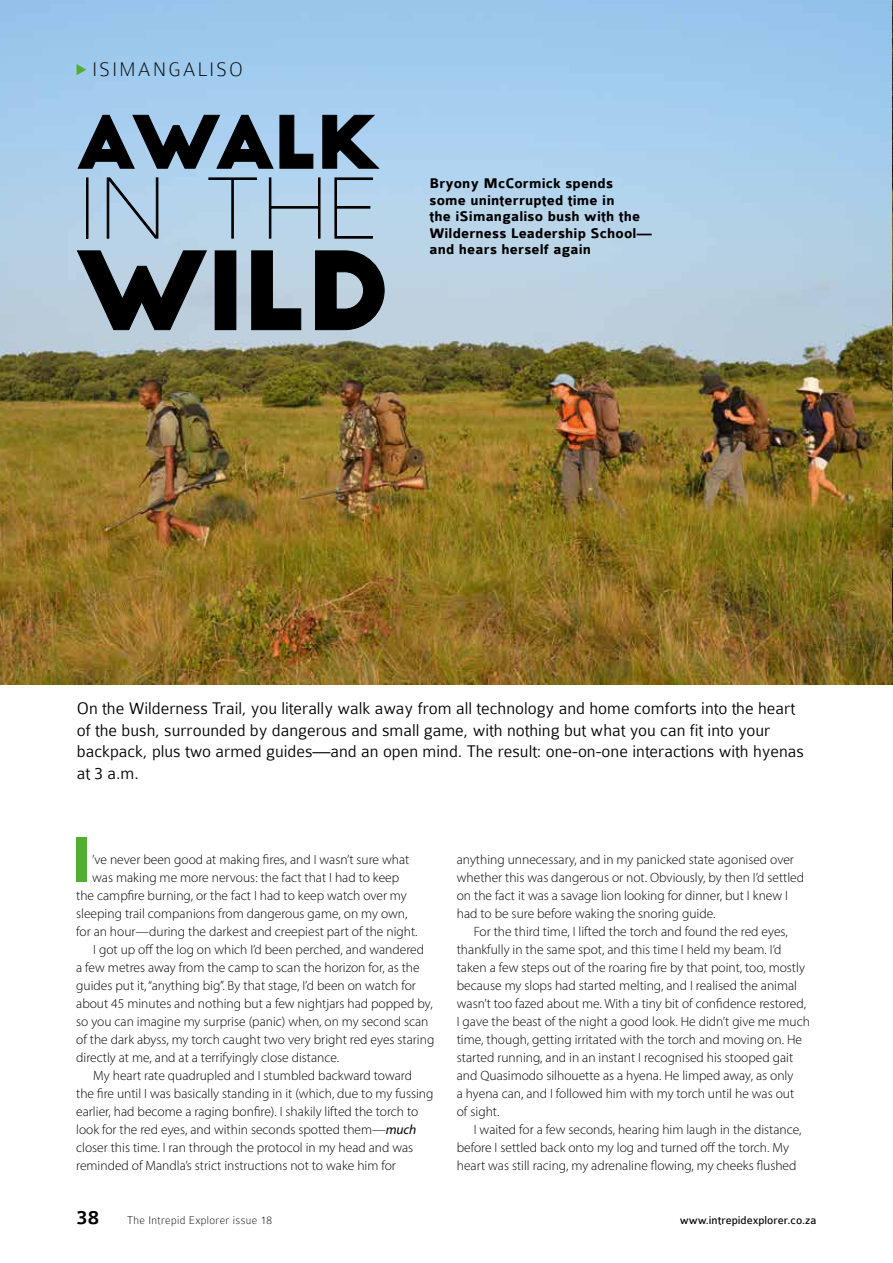
<style>
.page{position:relative;width:893px;height:1263px;background:#fff}
.page>*{position:absolute;margin:0;border:0;box-sizing:border-box;transform-origin:0 0}
.t1{font:105px "Big John";color:#000}
.t2{font:80.25px "Slim Joe";color:#000}
.t3{font:70.5px "Big John";letter-spacing:-.025em;color:#000}
.t4{font:700 68.55px "Colaborate";color:#51ae30}
.t5{font:100 21px "Colaborate";letter-spacing:.1em;color:#000}
.t6{font:500 21px "Colaborate";color:#000}
.t7{font:300 18px/21.6px "Colaborate";color:#000}
.t8{font:700 15px/16.5px "Colaborate";letter-spacing:.01em;color:#000}
.t9{font:300 13.5px/18px "Myriad Pro";color:#000}
.t10{font:100 12px "Colaborate";letter-spacing:.03em;color:#000}
.t11{font:12px "Colaborate";color:#000}
.s1{font-weight:400;font-style:italic}
</style>
<div class="page">
<img style="left:0;top:0;width:893px;height:684px">
<svg style="left:77px;top:64px;width:9px;height:11px"></svg>
<svg style="left:78px;top:115px;width:195px;height:53px;background:#9ec0de"></svg>
<svg style="left:280px;top:115px;width:33px;height:53px;background:#a1c3e1"></svg>
<svg style="left:323px;top:115px;width:56px;height:53px;background:#9fc1df"></svg>
<div style="left:86px;top:178px;width:2px;height:60px;border:1px solid #000"></div>
<svg style="left:107px;top:178px;width:51px;height:60px;background:#9fbad0"></svg>
<svg style="left:209px;top:178px;width:48px;height:60px;background:#aac6db"></svg>
<svg style="left:269px;top:178px;width:51px;height:60px;background:#a4c0d4"></svg>
<svg style="left:335px;top:178px;width:38px;height:60px;background:#a2bcd1"></svg>
<svg style="left:77px;top:251px;width:130px;height:79px;background:#b2c5d5"></svg>
<svg style="left:251px;top:251px;width:50px;height:79px;background:#b2c5d3"></svg>
<svg style="left:315px;top:251px;width:69px;height:79px;background:#b2c4d2"></svg>
<h3 class="t5" style="left:92px;top:59px;width:152px">ISIMANGALISO</h3>
<h3 class="t3" style="left:76px;top:111px;width:303px">AWALK</h3>
<h2 class="t2" style="left:76px;top:163px;width:303px">in the</h2>
<h1 class="t1" style="left:76px;top:244px;width:315px">WILD</h1>
<p class="t8" style="left:429px;top:176px;width:224px">Bryony McCormick spends some uninterrupted time in<br>the iSimangaliso bush with the<br>Wilderness Leadership School— and hears herself again</p>
<p class="t7" style="left:77px;top:697px;width:729px">On the Wilderness Trail, you literally walk away from all technology and home comforts into the heart of the bush, surrounded by dangerous and small game, with nothing but what you can fit into your backpack, plus two armed guides—and an open mind. The result: one-on-one interactions with hyenas at 3 a.m.</p>
<h3 class="t4" style="left:71px;top:825px;width:23px">I</h3>
<p class="t9" style="left:92px;top:850px;width:319px">’ve never been good at making fires, and I wasn’t sure what</p>
<p class="t9" style="left:92px;top:868px;width:309px">was making me more nervous: the fact that I had to keep</p>
<p class="t9" style="left:76px;top:886px;width:332px">the campfire burning, or the fact I had to keep watch over my</p>
<p class="t9" style="left:76px;top:904px;width:333px">sleeping trail companions from dangerous game, on my own,</p>
<p class="t9" style="left:76px;top:922px;width:343px">for an hour—during the darkest and creepiest part of the night.</p>
<p class="t9" style="left:93px;top:940px;width:332px">I got up off the log on which I’d been perched, and wandered</p>
<p class="t9" style="left:76px;top:958px;width:345px">a few metres away from the camp to scan the horizon for, as the</p>
<p class="t9" style="left:76px;top:976px;width:341px">guides put it, “anything big”. By that stage, I’d been on watch for</p>
<p class="t9" style="left:76px;top:994px;width:358px">about 45 minutes and nothing but a few nightjars had popped by,</p>
<p class="t9" style="left:76px;top:1012px;width:354px">so you can imagine my surprise (panic) when, on my second scan</p>
<p class="t9" style="left:76px;top:1030px;width:360px">of the dark abyss, my torch caught two very bright red eyes staring</p>
<p class="t9" style="left:76px;top:1048px;width:265px">directly at me, and at a terrifyingly close distance.</p>
<p class="t9" style="left:93px;top:1066px;width:320px">My heart rate quadrupled and I stumbled backward toward</p>
<p class="t9" style="left:76px;top:1084px;width:359px">the fire until I was basically standing in it (which, due to my fussing</p>
<p class="t9" style="left:76px;top:1102px;width:344px">earlier, had become a raging bonfire). I shakily lifted the torch to</p>
<p class="t9" style="left:76px;top:1120px;width:342px">look for the red eyes, and within seconds spotted them—<span class="s1">much</span></p>
<p class="t9" style="left:76px;top:1138px;width:339px">closer this time. I ran through the protocol in my head and was</p>
<p class="t9" style="left:76px;top:1156px;width:321px">reminded of Mandla’s strict instructions not to wake him for</p>
<p class="t9" style="left:457px;top:850px;width:349px">anything unnecessary, and in my panicked state agonised over whether this was dangerous or not. Obviously, by then I’d settled on the fact it was a savage lion looking for dinner, but I knew I had to be sure before waking the snoring guide.</p>
<p class="t9" style="left:457px;top:922px;width:355px;text-indent:17px">For the third time, I lifted the torch and found the red eyes, thankfully in the same spot, and this time I held my beam. I’d taken a few steps out of the roaring fire by that point, too, mostly because my slops had started melting, and I realised the animal wasn’t too fazed about me. With a tiny bit of confidence restored, I gave the beast of the night a good look. He didn’t give me much time, though, getting irritated with the torch and moving on. He started running, and in an instant I recognised his stooped gait and Quasimodo silhouette as a hyena. He limped away, as only<br>a hyena can, and I followed him with my torch until he was out<br>of sight.</p>
<p class="t9" style="left:457px;top:1120px;width:346px;text-indent:17px">I waited for a few seconds, hearing him laugh in the distance, before I settled back onto my log and turned off the torch. My heart was still racing, my adrenaline flowing, my cheeks flushed</p>
<h3 class="t6" style="left:77px;top:1206px;width:24px">38</h3>
<p class="t10" style="left:127px;top:1214px;width:146px">The Intrepid Explorer issue 18</p>
<p class="t11" style="left:680px;top:1214px;width:138px">www.intrepidexplorer.co.za</p>
</div>
